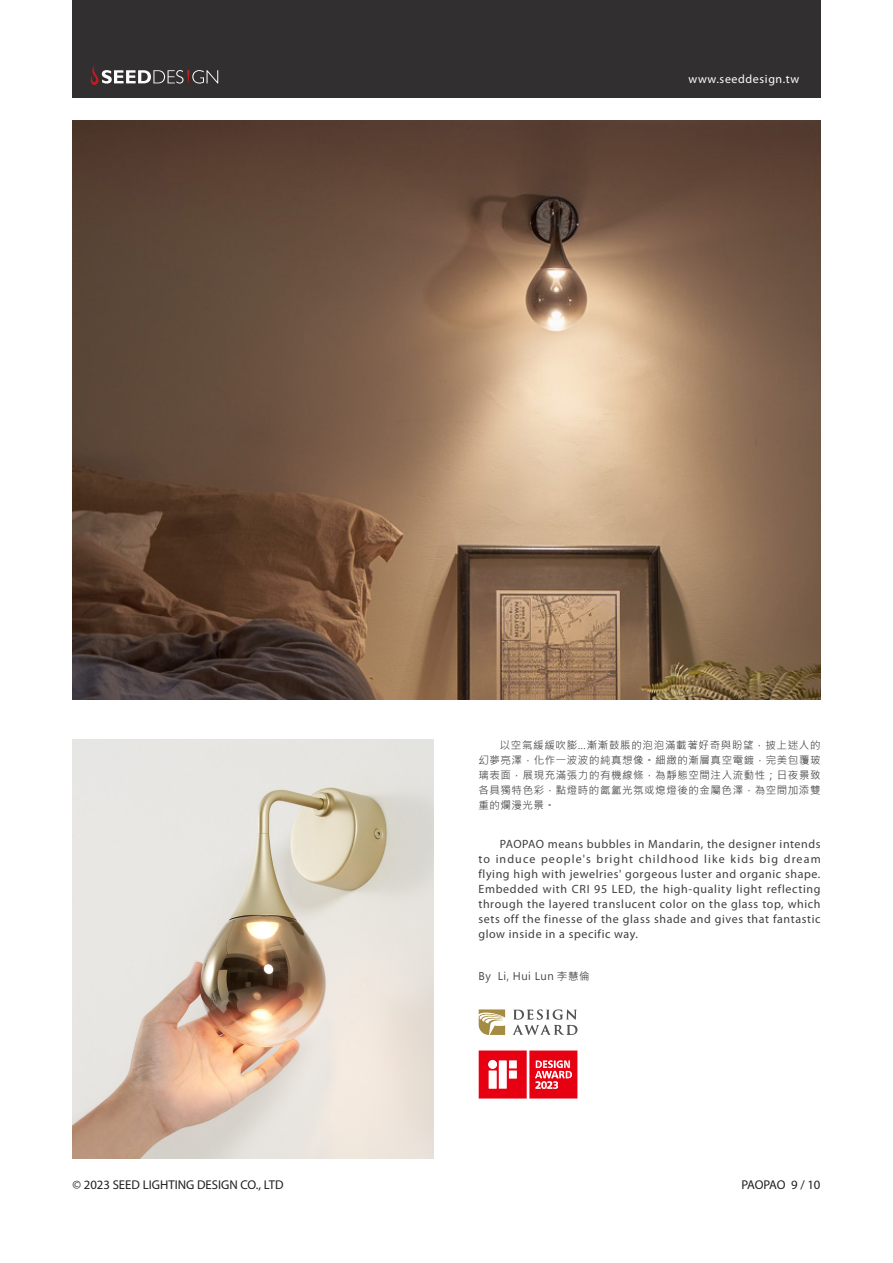
<style>
.page{position:relative;width:893px;height:1263px;background:#fff}
.page>*{position:absolute;margin:0;border:0;box-sizing:border-box;transform-origin:0 0}
.t1{font:12.75px "Myriad Pro";color:#231f20}
.t2{font:12px/15px "Myriad Pro";letter-spacing:.05em;color:#3e3e3f;text-align:justify}
.t3{font:12px "Myriad Pro";letter-spacing:.05em;color:#fff}
.t4{font:10.5px/15px "Microsoft Jheng Hei";letter-spacing:.05em;color:#3e3e3f;text-align:justify}
.s1{color:#fff}
</style>
<div class="page">
<div style="left:72px;top:0;width:749px;height:98px;background:#312f30"></div>
<svg style="left:90px;top:65px;width:128px;height:20px"></svg>
<img style="left:72px;top:740px;width:361px;height:418px">
<img style="left:72px;top:120px;width:748px;height:579px">
<svg style="left:479px;top:1050px;width:98px;height:49px;background:#ec3f4c"></svg>
<svg style="left:479px;top:1009px;width:26px;height:26px"></svg>
<svg style="left:512px;top:1009px;width:66px;height:26px"></svg>
<p class="t3" style="left:688px;top:72px;width:112px">www.seeddesign.tw</p>
<p class="t4" style="left:478px;top:738px;width:344px;text-indent:21px">以空氣緩緩吹膨…漸漸鼓脹的泡泡滿載著好奇與盼望，披上迷人的幻夢亮澤，化作一波波的純真想像。細緻的漸層真空電鍍，完美包覆玻璃表面，展現充滿張力的有機線條，為靜態空間注入流動性；日夜景致各具獨特色彩，點燈時的氤氳光氛或熄燈後的金屬色澤，為空間加添雙重的爛漫光景。</p>
<p class="t2" style="left:478px;top:836px;width:344px;text-indent:21px">PAOPAO means bubbles in Mandarin, the designer intends to induce people's bright childhood like kids big dream flying high with jewelries' gorgeous luster and organic shape.<br>Embedded with CRI 95 LED, the high-quality light reflecting through the layered translucent color on the glass top, which sets off the finesse of the glass shade and gives that fantastic glow inside in a specific way.</p>
<p class="t4" style="left:478px;top:968px;width:113px">By Li, Hui Lun 李慧倫</p>
<p class="t1" style="left:72px;top:1177px;width:215px">© 2023 SEED LIGHTING DESIGN CO., LTD<span class="s1">.</span></p>
<p class="t1" style="left:741px;top:1177px;width:81px">PAOPAO 9 / 10</p>
</div>
